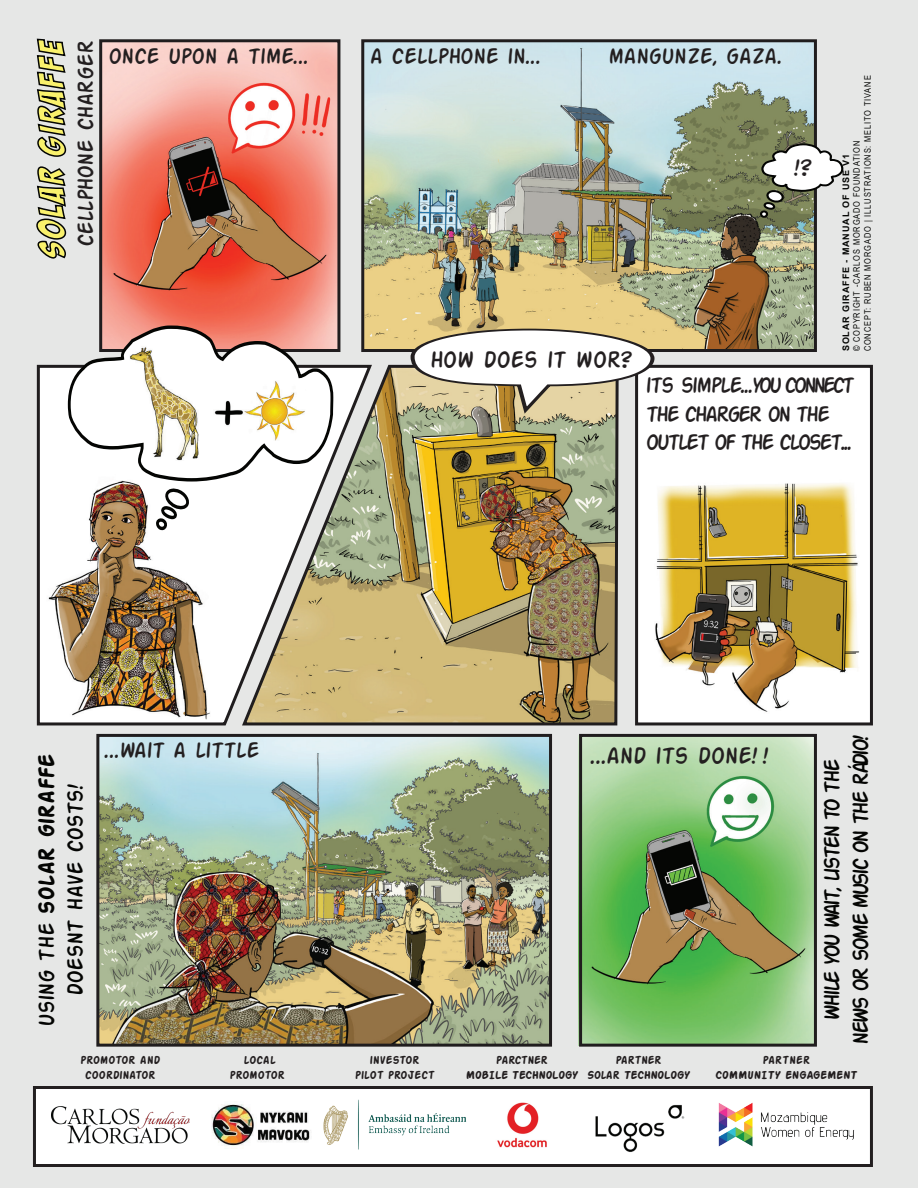
<style>
.page{position:relative;width:918px;height:1188px;background:#e6e7e6}
.page>*{position:absolute;margin:0;border:0;box-sizing:border-box;transform-origin:0 0}
.t1{font:36px "Bada Boom BB";color:#f9f16c}
.t2{font:25.5px "Action Man";color:#231f20}
.t3{font:24px "Action Man";letter-spacing:-.005em;color:#231f20}
.t4{font:24px/28.8px "Action Man";letter-spacing:-.085em;color:#231f20}
.t5{font:24px/28.8px "Action Man";letter-spacing:-.085em;color:#040503;text-align:center}
.t6{font:24px/28.8px "Action Man";color:#040503;text-align:center}
.t7{font:700 12px/14.4px "Action Man";color:#231f20;text-align:center}
.t8{font:700 12px/14.4px "Action Man";letter-spacing:-.02em;color:#231f20;text-align:center}
.t9{font:9px/10.8px "Arial Narrow";letter-spacing:.1em;color:#040503}
.t10{font:700 9px "Arial";letter-spacing:.1em;color:#040503}
.s1{font-weight:700}
</style>
<div class="page">
<div style="left:637px;top:366px;width:234px;height:358px;background:#fff"></div>
<img style="left:103px;top:43px;width:233px;height:305px">
<img style="left:365px;top:43px;width:448px;height:305px">
<img style="left:655px;top:483px;width:204px;height:229px">
<img style="left:100px;top:738px;width:448px;height:305px">
<img style="left:583px;top:738px;width:230px;height:305px">
<div style="left:361px;top:39px;width:456px;height:313px;border:3px solid #201d1e"></div>
<div style="left:99px;top:39px;width:241px;height:313px;border:3px solid #201d1e"></div>
<img style="left:36px;top:364px;width:204px;height:362px">
<img style="left:240px;top:364px;width:379px;height:362px">
<div style="left:96px;top:734px;width:456px;height:313px;border:3px solid #201d1e"></div>
<div style="left:579px;top:734px;width:238px;height:313px;border:3px solid #201d1e"></div>
<div style="left:635px;top:365px;width:238px;height:360px;border:3px solid #201d1e"></div>
<div style="left:33px;top:1086px;width:840px;height:81px;background:#fff;border:3px solid #231f20"></div>
<svg style="left:411px;top:329px;width:243px;height:85px;background:#e1dac8"></svg>
<svg style="left:36px;top:166px;width:31px;height:93px"></svg>
<svg style="left:36px;top:38px;width:31px;height:119px"></svg>
<svg style="left:68px;top:325px;width:265px;height:205px;background:#ded3cf"></svg>
<img style="left:126px;top:340px;width:181px;height:122px">
<img style="left:595px;top:1104px;width:90px;height:48px">
<img style="left:497px;top:1102px;width:50px;height:46px">
<img style="left:51px;top:1106px;width:138px;height:38px">
<img style="left:307px;top:1089px;width:175px;height:61px">
<img style="left:211px;top:1101px;width:102px;height:48px">
<img style="left:718px;top:1102px;width:137px;height:45px">
<svg style="left:760px;top:143px;width:83px;height:75px"></svg>
<h1 class="t1" style="left:33px;top:257px;width:221px;rotate:-90deg">solar giraffe</h1>
<h3 class="t3" style="left:69px;top:247px;width:208px;rotate:-90deg">CELLPHONE CHARGER</h3>
<h3 class="t3" style="left:108px;top:40px;width:202px">ONCE UPON A TIME...</h3>
<h3 class="t3" style="left:370px;top:40px;width:172px">A CELLPHONE IN...</h3>
<h3 class="t3" style="left:608px;top:40px;width:175px">MANGUNZE, GAZA.</h3>
<h2 class="t2" style="left:793px;top:151px;width:19px">!?</h2>
<h2 class="t2" style="left:430px;top:343px;width:203px">HOW DOES IT WOR?</h2>
<p class="t9" style="left:851px;top:351px;width:277px;rotate:-90deg">© COPYRIGHT -CARLOS MORGADO FOUNDATION<br>CONCEPT: RUBEN MORGADO | ILLUSTRATIONS: MELITO TIVANE</p>
<p class="t10" style="left:840px;top:351px;width:199px;rotate:-90deg">SOLAR GIRAFFE - MANUAL OF USE V1</p>
<h3 class="t4" style="left:646px;top:369px;width:210px">ITS SIMPLE...YOU CONNECT<br>THE CHARGER ON THE<br>OUTLET OF THE CLOSET...</h3>
<h3 class="t6" style="left:30px;top:1027px;width:274px;rotate:-90deg">USING THE <span class="s1">SOLAR GIRAFFE<br></span>DOESNT HAVE COSTS!</h3>
<h3 class="t3" style="left:104px;top:734px;width:157px">...WAIT A LITTLE</h3>
<h2 class="t2" style="left:590px;top:738px;width:180px">...AND ITS DONE! !</h2>
<h3 class="t5" style="left:816px;top:1045px;width:311px;rotate:-90deg">WHILE YOU WAIT, LISTEN TO THE<br>NEWS OR SOME MUSIC ON THE RÁDIO!</h3>
<h3 class="t7" style="left:80px;top:1052px;width:81px">PROMOTOR AND<br>COORDINATOR</h3>
<h3 class="t7" style="left:355px;top:1052px;width:81px">INVESTOR<br>PILOT PROJECT</h3>
<h3 class="t7" style="left:230px;top:1052px;width:57px">LOCAL<br>PROMOTOR</h3>
<h3 class="t7" style="left:715px;top:1052px;width:144px">PARTNER<br>COMMUNITY ENGAGEMENT</h3>
<h3 class="t8" style="left:466px;top:1052px;width:114px">PARCTNER<br>MOBILE TECHNOLOGY</h3>
<h3 class="t8" style="left:587px;top:1052px;width:104px">PARTNER<br>SOLAR TECHNOLOGY</h3>
</div>
